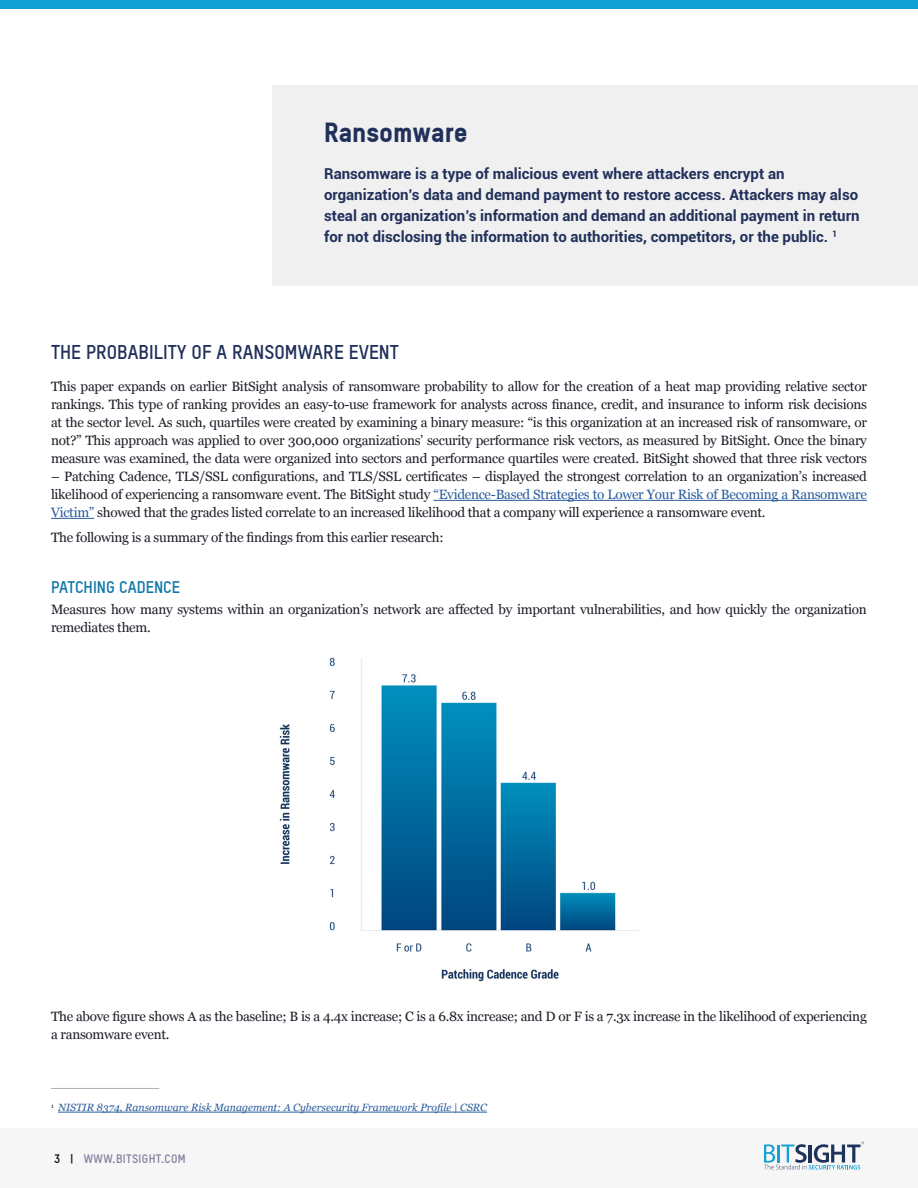
<style>
.page{position:relative;width:918px;height:1188px;background:#fff}
.page>*{position:absolute;margin:0;border:0;box-sizing:border-box;transform-origin:0 0}
.t1{font:900 27px "T Star Pro";color:#20305a}
.t2{font:700 19.5px "T Star Pro";color:#20305a}
.t3{font:700 16.5px "T Star Pro";color:#0e77a8}
.t4{font:700 15px/21px "Roboto";color:#20305a}
.t5{font:13.5px/18px "Georgia";letter-spacing:-.02em;color:#1b1d27;text-align:justify}
.t6{font:700 12px "T Star Pro";letter-spacing:.03em;color:#817e9c}
.t7{font:italic 10.5px "Georgia";color:#275b9b}
.s1{color:#275b9b}
.s2{color:#000}
</style>
<div class="page">
<div style="left:0;top:0;width:918px;height:9px;background:#12a1d2"></div>
<div style="left:0;top:1129px;width:918px;height:59px;background:#f6f6f6"></div>
<svg style="left:764px;top:1142px;width:100px;height:28px"></svg>
<div style="left:272px;top:85px;width:646px;height:201px;background:#f0f0f0"></div>
<hr style="left:433px;top:500px;width:434px;height:1px;background:#275b9b">
<hr style="left:51px;top:518px;width:43px;height:1px;background:#275b9b">
<hr style="left:51px;top:1088px;width:108px;height:1px;background:#acb0bb">
<hr style="left:58px;top:1112px;width:429px;height:1px;background:#275b9b">
<img style="left:279px;top:657px;width:360px;height:325px">
<h1 class="t1" style="left:324px;top:116px;width:145px">Ransomware</h1>
<p class="t4" style="left:324px;top:162px;width:537px">Ransomware is a type of malicious event where attackers encrypt an organization’s data and demand payment to restore access. Attackers may also steal an organization’s information and demand an additional payment in return for not disclosing the information to authorities, competitors, or the public. <sup>1</sup></p>
<h2 class="t2" style="left:51px;top:340px;width:349px">THE PROBABILITY OF A RANSOMWARE EVENT</h2>
<p class="t5" style="left:51px;top:377px;width:817px">This paper expands on earlier BitSight analysis of ransomware probability to allow for the creation of a heat map providing relative sector rankings. This type of ranking provides an easy-to-use framework for analysts across finance, credit, and insurance to inform risk decisions at the sector level. As such, quartiles were created by examining a binary measure: “is this organization at an increased risk of ransomware, or not?” This approach was applied to over 300,000 organizations’ security performance risk vectors, as measured by BitSight. Once the binary measure was examined, the data were organized into sectors and performance quartiles were created. BitSight showed that three risk vectors</p>
<p class="t5" style="left:51px;top:467px;width:817px">– Patching Cadence, TLS/SSL configurations, and TLS/SSL certificates – displayed the strongest correlation to an organization’s increased likelihood of experiencing a ransomware event. The BitSight study <span class="s1">“Evidence-Based Strategies to Lower Your Risk of Becoming a Ransomware Victim”</span> showed that the grades listed correlate to an increased likelihood that a company will experience a ransomware event.</p>
<p class="t5" style="left:51px;top:528px;width:394px">The following is a summary of the findings from this earlier research:</p>
<p class="t3" style="left:51px;top:577px;width:131px">PATCHING CADENCE</p>
<p class="t5" style="left:51px;top:600px;width:817px">Measures how many systems within an organization’s network are affected by important vulnerabilities, and how quickly the organization remediates them.</p>
<p class="t5" style="left:51px;top:1006px;width:817px">The above figure shows A as the baseline; B is a 4.4x increase; C is a 6.8x increase; and D or F is a 7.3x increase in the likelihood of experiencing a ransomware event.</p>
<p class="t7" style="left:51px;top:1100px;width:438px"><sup>1</sup> NISTIR 8374, Ransomware Risk Management: A Cybersecurity Framework Profile | CSRC</p>
<p class="t6" style="left:54px;top:1151px;width:133px"><span class="s2">3 |</span> WWW.BITSIGHT.COM</p>
</div>
